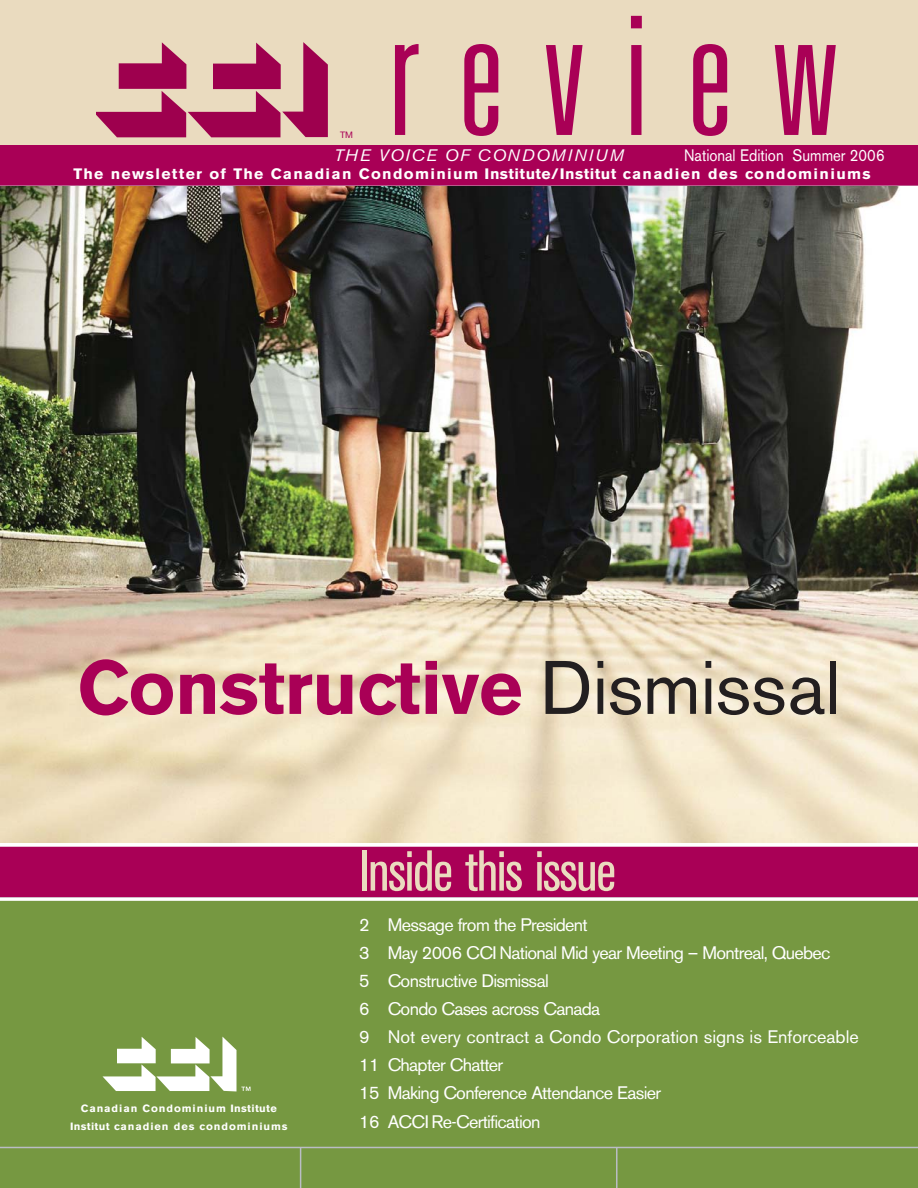
<style>
.page{position:relative;width:918px;height:1188px;background:#fff}
.page>*{position:absolute;margin:0;border:0;box-sizing:border-box;transform-origin:0 0}
.t1{font:300 ultra-condensed 165px "Univers";letter-spacing:.235em;color:#a90056}
.t2{font:700 75px "Akzidenz Grotesk BE";letter-spacing:-.005em;color:#a90056}
.t3{font:condensed 57px "Akzidenz Grotesk BE";letter-spacing:-.025em;color:#eadbbf}
.t4{font:18px/28px "Akzidenz Grotesk BE";letter-spacing:-.04em;color:#fff}
.t5{font:16.5px "Akzidenz Grotesk BE";color:#fff;scale:.9 1}
.t6{font:italic 16.5px "Akzidenz Grotesk BE";letter-spacing:.09em;color:#fff;scale:1.05 1}
.t7{font:700 15px "Akzidenz Grotesk BE";letter-spacing:.085em;color:#fff;scale:1.05 1}
.t8{font:700 10.5px/18px "Akzidenz Grotesk BE";letter-spacing:.085em;color:#fff;text-align:center;scale:1.05 1}
.t9{font:9px "Helvetica Neue";color:#a90056}
.s1{font-weight:400;color:#231f20}
</style>
<div class="page">
<div style="left:0;top:0;width:918px;height:147px;background:#eadbbf"></div>
<div style="left:0;top:846px;width:918px;height:56px;background:#a90056"></div>
<hr style="left:0;top:897px;width:918px;height:2px;background:#d1d3d4">
<div style="left:0;top:146px;width:918px;height:40px;background:#a90056"></div>
<div style="left:0;top:899px;width:918px;height:289px;background:#769841"></div>
<hr style="left:0;top:1147px;width:918px;height:1px;background:#babdc5">
<hr style="left:300px;top:1147px;width:1px;height:41px;background:#babdc5">
<hr style="left:616px;top:1147px;width:2px;height:41px;background:#babdc5">
<svg style="left:103px;top:1037px;width:148px;height:54px"></svg>
<hr style="left:0;top:844px;width:918px;height:3px;background:#fff">
<hr style="left:0;top:898px;width:918px;height:3px;background:#fff">
<svg style="left:96px;top:42px;width:232px;height:95px"></svg>
<img style="left:0;top:186px;width:918px;height:657px">
<h1 class="t1" style="left:389px;top:16px;width:451px">review</h1>
<p class="t9" style="left:340px;top:132px;width:15px">TM</p>
<p class="t6" style="left:334px;top:150px;width:277px">THE VOICE OF CONDOMINIUM</p>
<p class="t5" style="left:684px;top:150px;width:225px">National Edition Summer 2006</p>
<p class="t7" style="left:74px;top:168px;width:761px">The newsletter of The Canadian Condominium Institute/Institut canadien des condominiums</p>
<h2 class="t2" style="left:77px;top:661px;width:765px">Constructive <span class="s1">Dismissal</span></h2>
<p class="t8" style="left:70px;top:1100px;width:209px">Canadian Condominium Institute<br>Institut canadien des condominiums</p>
<h3 class="t3" style="left:359px;top:850px;width:259px">Inside this issue</h3>
<p class="t4" style="left:359px;top:913px;width:501px">2 Message from the President<br>3 May 2006 CCI National Mid year Meeting – Montreal, Quebec<br>5 Constructive Dismissal<br>6 Condo Cases across Canada<br>9 Not every contract a Condo Corporation signs is Enforceable 11 Chapter Chatter<br>15 Making Conference Attendance Easier<br>16 ACCI Re-Certification</p>
</div>
